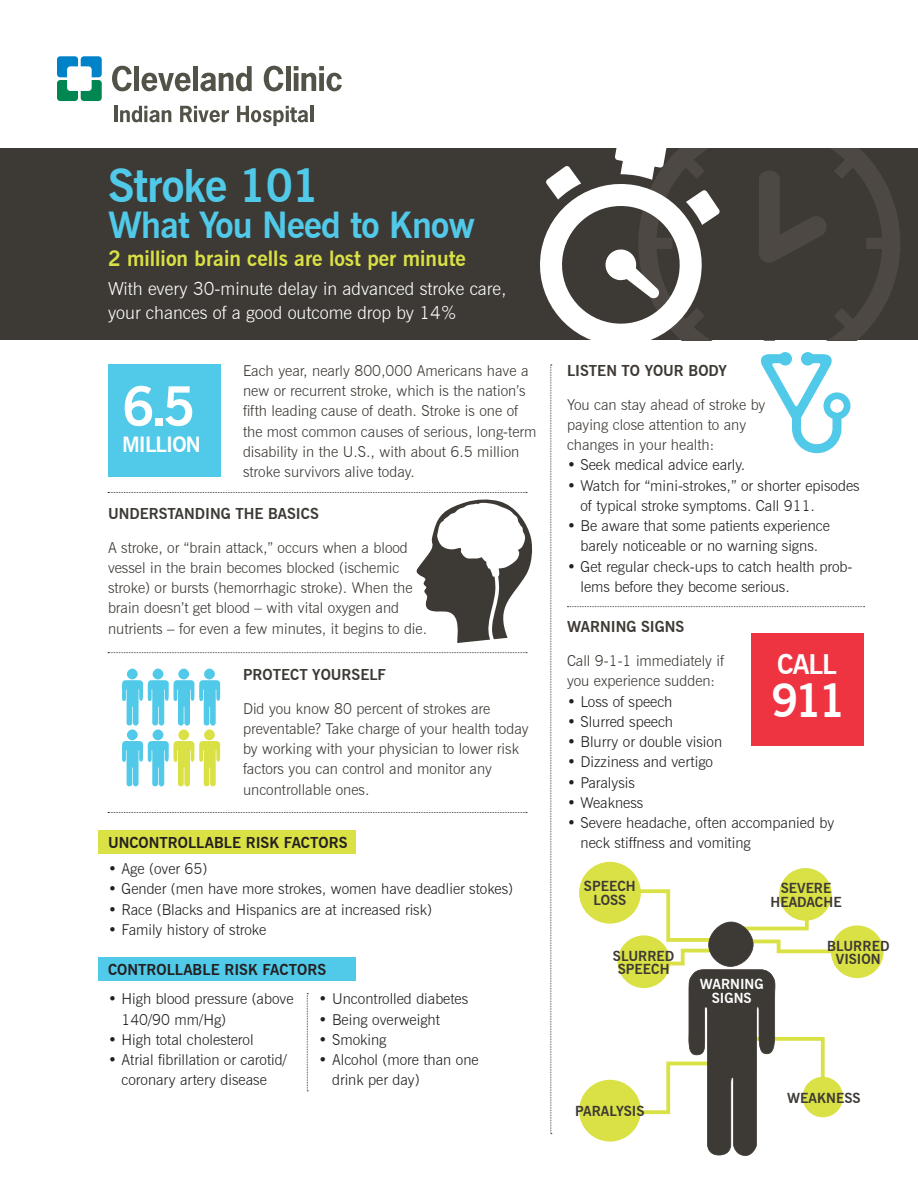
<style>
.page{position:relative;width:918px;height:1188px;background:#fff}
.page>*{position:absolute;margin:0;border:0;box-sizing:border-box;transform-origin:0 0}
.t1{font:700 54px "News Gothic BT";color:#fff}
.t2{font:700 45px "News Gothic BT";letter-spacing:-.02em;color:#51c9e8}
.t3{font:700 45px "News Gothic BT";color:#fff}
.t4{font:700 36px "News Gothic BT";letter-spacing:-.02em;color:#51c9e8}
.t5{font:700 27px "News Gothic BT";color:#fff}
.t6{font:700 21px "News Gothic BT";color:#dae145}
.t7{font:700 21px "News Gothic BT";letter-spacing:-.04em;color:#fff}
.t8{font:300 18px/24px "News Gothic BT";color:#fff}
.t9{font:300 15px/20.2px "News Gothic BT";color:#3d3934}
.t10{font:300 15px/20.2px "News Gothic BT";color:#231f20}
.t11{font:700 15px "News Gothic BT";color:#3d3934}
.t12{font:700 15px "News Gothic BT";color:#231f20}
.t13{font:700 13.8px/13.8px "News Gothic BT";color:#3d3934;text-align:center}
.t14{font:700 13.8px/13.8px "News Gothic BT";color:#fff;text-align:center}
</style>
<div class="page">
<div style="left:0;top:148px;width:918px;height:192px;background:#3d3934"></div>
<svg style="left:829px;top:148px;width:71px;height:192px"></svg>
<svg style="left:759px;top:171px;width:67px;height:92px"></svg>
<div style="left:98px;top:830px;width:257px;height:24px;background:#dae145"></div>
<div style="left:98px;top:958px;width:257px;height:23px;background:#51c9e8"></div>
<svg style="left:122px;top:669px;width:98px;height:117px"></svg>
<svg style="left:540px;top:148px;width:180px;height:193px"></svg>
<svg style="left:416px;top:499px;width:117px;height:144px"></svg>
<div style="left:108px;top:364px;width:112px;height:113px;background:#51c9e8"></div>
<svg style="left:307px;top:993px;width:1px;height:98px"></svg>
<svg style="left:760px;top:352px;width:90px;height:101px"></svg>
<div style="left:752px;top:633px;width:112px;height:112px;background:#ee3341"></div>
<svg style="left:108px;top:492px;width:419px;height:1px"></svg>
<svg style="left:108px;top:652px;width:419px;height:1px"></svg>
<svg style="left:108px;top:812px;width:419px;height:1px"></svg>
<svg style="left:567px;top:606px;width:298px;height:1px"></svg>
<div style="left:779px;top:868px;width:53px;height:53px;background:#dae145;border-radius:50%"></div>
<div style="left:803px;top:1077px;width:40px;height:40px;background:#dae145;border-radius:50%"></div>
<div style="left:618px;top:935px;width:52px;height:53px;background:#dae145;border-radius:50%"></div>
<div style="left:831px;top:925px;width:53px;height:53px;background:#dae145;border-radius:50%"></div>
<div style="left:579px;top:862px;width:62px;height:62px;background:#dae145;border-radius:50%"></div>
<div style="left:579px;top:1080px;width:62px;height:62px;background:#dae145;border-radius:50%"></div>
<svg style="left:638px;top:889px;width:198px;height:267px"></svg>
<svg style="left:550px;top:364px;width:2px;height:770px;background:#d1d0cf"></svg>
<svg style="left:112px;top:66px;width:20px;height:25px"></svg>
<div style="left:134px;top:66px;width:5px;height:25px;background:#535249"></div>
<svg style="left:142px;top:73px;width:49px;height:18px"></svg>
<div style="left:193px;top:66px;width:5px;height:25px;background:#535249"></div>
<svg style="left:200px;top:66px;width:52px;height:25px"></svg>
<svg style="left:264px;top:66px;width:19px;height:25px"></svg>
<div style="left:286px;top:66px;width:5px;height:25px;background:#535249"></div>
<svg style="left:294px;top:66px;width:48px;height:25px"></svg>
<svg style="left:57px;top:56px;width:45px;height:45px"></svg>
<hr style="left:115px;top:106px;width:3px;height:16px;background:#535249">
<svg style="left:120px;top:106px;width:51px;height:16px"></svg>
<svg style="left:180px;top:106px;width:49px;height:16px"></svg>
<svg style="left:237px;top:106px;width:71px;height:20px"></svg>
<hr style="left:310px;top:106px;width:3px;height:16px;background:#535249">
<h2 class="t2" style="left:108px;top:159px;width:213px">Stroke 101</h2>
<h3 class="t4" style="left:108px;top:204px;width:369px">What You Need to Know</h3>
<h3 class="t6" style="left:108px;top:246px;width:359px">2 million brain cells are lost per minute</h3>
<p class="t8" style="left:108px;top:277px;width:400px">With every 30-minute delay in advanced stroke care, your chances of a good outcome drop by 14%</p>
<h1 class="t1" style="left:122px;top:374px;width:75px">6.5</h1>
<h3 class="t7" style="left:122px;top:432px;width:80px">MILLION</h3>
<p class="t9" style="left:243px;top:360px;width:295px">Each year, nearly 800,000 Americans have a new or recurrent stroke, which is the nation’s fifth leading cause of death. Stroke is one of the most common causes of serious, long-term disability in the U.S., with about 6.5 million stroke survivors alive today.</p>
<p class="t11" style="left:108px;top:505px;width:212px">UNDERSTANDING THE BASICS</p>
<p class="t9" style="left:108px;top:537px;width:321px">A stroke, or “brain attack,” occurs when a blood vessel in the brain becomes blocked (ischemic stroke) or bursts (hemorrhagic stroke). When the brain doesn’t get blood – with vital oxygen and nutrients – for even a few minutes, it begins to die.</p>
<p class="t11" style="left:243px;top:666px;width:145px">PROTECT YOURSELF</p>
<p class="t9" style="left:243px;top:698px;width:287px">Did you know 80 percent of strokes are preventable? Take charge of your health today by working with your physician to lower risk factors you can control and monitor any uncontrollable ones.</p>
<p class="t12" style="left:108px;top:834px;width:241px">UNCONTROLLABLE RISK FACTORS</p>
<p class="t10" style="left:108px;top:858px;width:101px">• Age (over 65)</p>
<p class="t10" style="left:108px;top:879px;width:407px">• Gender (men have more strokes, women have deadlier stokes)</p>
<p class="t10" style="left:108px;top:899px;width:326px">• Race (Blacks and Hispanics are at increased risk)</p>
<p class="t10" style="left:108px;top:919px;width:160px">• Family history of stroke</p>
<p class="t12" style="left:108px;top:961px;width:220px">CONTROLLABLE RISK FACTORS</p>
<p class="t10" style="left:122px;top:989px;width:174px;text-indent:-14px">• High blood pressure (above<br>140/90 mm/Hg)</p>
<p class="t10" style="left:108px;top:1029px;width:147px">• High total cholesterol</p>
<p class="t10" style="left:108px;top:1050px;width:180px;text-align:center">• Atrial fibrillation or carotid/ coronary artery disease</p>
<p class="t10" style="left:319px;top:989px;width:151px">• Uncontrolled diabetes</p>
<p class="t10" style="left:319px;top:1009px;width:123px">• Being overweight</p>
<p class="t10" style="left:319px;top:1029px;width:69px">• Smoking</p>
<p class="t10" style="left:332px;top:1050px;width:148px;text-indent:-14px">• Alcohol (more than one drink per day)</p>
<p class="t11" style="left:567px;top:361px;width:161px">LISTEN TO YOUR BODY</p>
<p class="t9" style="left:567px;top:394px;width:200px">You can stay ahead of stroke by paying close attention to any changes in your health:</p>
<p class="t10" style="left:567px;top:455px;width:180px">• Seek medical advice early.</p>
<p class="t10" style="left:580px;top:475px;width:281px;text-indent:-14px">• Watch for “mini-strokes,” or shorter episodes of typical stroke symptoms. Call 911.</p>
<p class="t10" style="left:567px;top:516px;width:265px;text-align:center">• Be aware that some patients experience barely noticeable or no warning signs.</p>
<p class="t10" style="left:580px;top:556px;width:273px;text-indent:-14px">• Get regular check-ups to catch health prob&shy;lems before they become serious.</p>
<p class="t11" style="left:567px;top:618px;width:119px">WARNING SIGNS</p>
<p class="t9" style="left:567px;top:651px;width:159px">Call 9-1-1 immediately if you experience sudden:</p>
<p class="t10" style="left:567px;top:691px;width:107px">• Loss of speech</p>
<p class="t10" style="left:567px;top:711px;width:108px">• Slurred speech</p>
<p class="t10" style="left:567px;top:732px;width:157px">• Blurry or double vision</p>
<p class="t10" style="left:567px;top:752px;width:148px">• Dizziness and vertigo</p>
<p class="t10" style="left:567px;top:772px;width:69px">• Paralysis</p>
<p class="t10" style="left:567px;top:792px;width:78px">• Weakness</p>
<p class="t10" style="left:580px;top:813px;width:255px;text-indent:-14px">• Severe headache, often accompanied by neck stiffness and vomiting</p>
<h3 class="t5" style="left:777px;top:648px;width:61px">CALL</h3>
<h2 class="t3" style="left:772px;top:674px;width:76px">911</h2>
<p class="t13" style="left:584px;top:879px;width:53px">SPEECH<br>LOSS</p>
<p class="t13" style="left:771px;top:881px;width:73px">SEVERE<br>HEADACHE</p>
<p class="t13" style="left:613px;top:949px;width:63px">SLURRED<br>SPEECH</p>
<p class="t13" style="left:827px;top:939px;width:64px">BLURRED<br>VISION</p>
<p class="t13" style="left:575px;top:1105px;width:71px">PARALYSIS</p>
<p class="t14" style="left:700px;top:977px;width:65px">WARNING<br>SIGNS</p>
<p class="t13" style="left:787px;top:1091px;width:75px">WEAKNESS</p>
</div>
